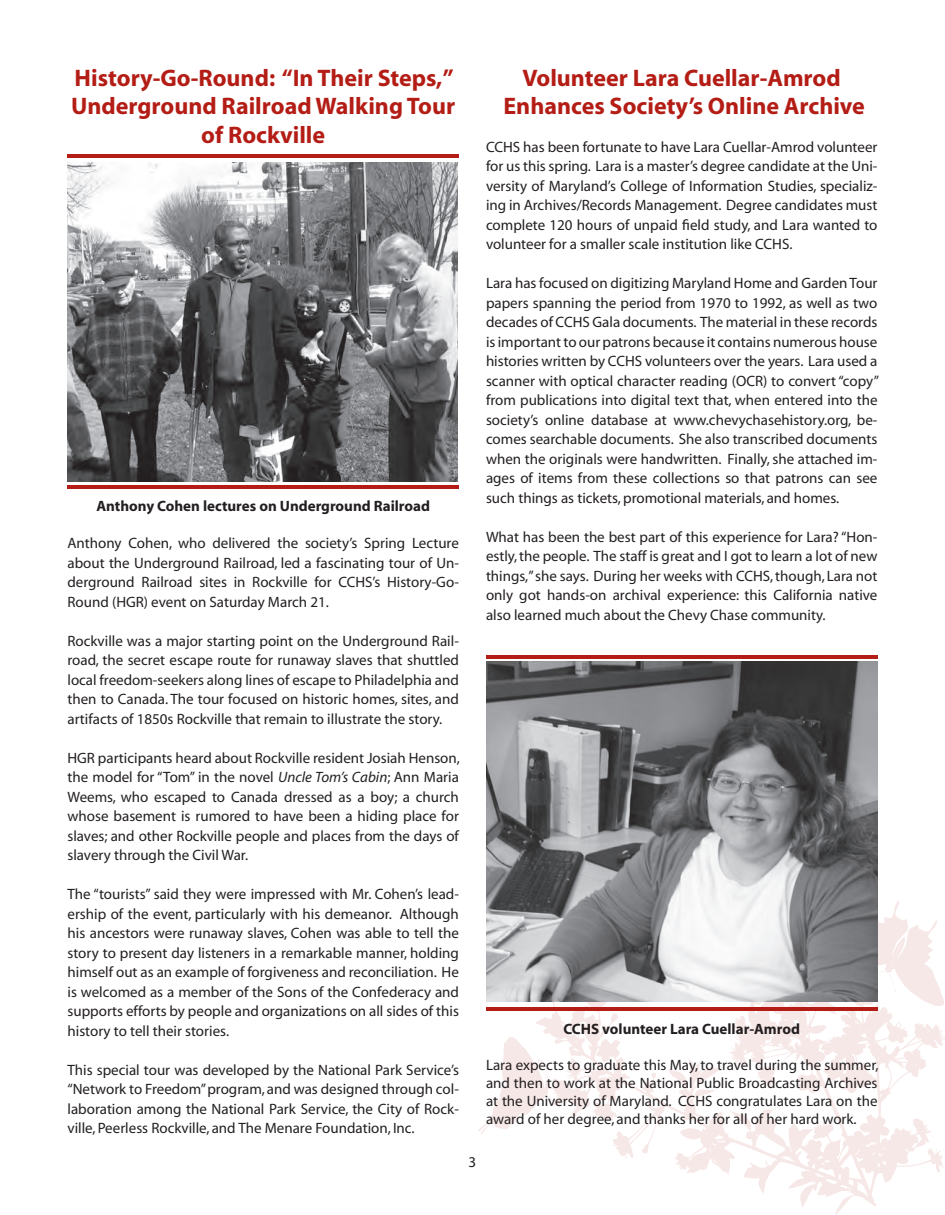
<style>
.page{position:relative;width:945px;height:1215px;background:#fff}
.page>*{position:absolute;margin:0;border:0;box-sizing:border-box;transform-origin:0 0}
.t1{font:700 24px/28.8px "Myriad";color:#b41d15;text-align:center}
.t2{font:15px/19.5px "Myriad";color:#231f20;text-align:justify}
.t3{font:700 15px "Myriad";color:#231f20}
.s1{font-style:italic}
</style>
<div class="page">
<svg style="left:535px;top:1002px;width:282px;height:205px"></svg>
<svg style="left:478px;top:1036px;width:81px;height:99px"></svg>
<svg style="left:817px;top:901px;width:128px;height:314px"></svg>
<hr style="left:68px;top:154px;width:391px;height:4px;background:#b41d15">
<hr style="left:486px;top:655px;width:392px;height:4px;background:#b41d15">
<hr style="left:486px;top:1007px;width:392px;height:3px;background:#b41d15">
<hr style="left:68px;top:485px;width:391px;height:4px;background:#b41d15">
<img style="left:68px;top:162px;width:390px;height:319px">
<img style="left:487px;top:662px;width:391px;height:340px">
<h1 class="t1" style="left:71px;top:64px;width:385px">History-Go-Round: “In Their Steps,”<br>Underground Railroad Walking Tour of Rockville</h1>
<p class="t3" style="left:96px;top:498px;width:335px">Anthony Cohen lectures on Underground Railroad</p>
<p class="t2" style="left:68px;top:534px;width:393px">Anthony Cohen, who delivered the society’s Spring Lecture about the Underground Railroad, led a fascinating tour of Un&shy;derground Railroad sites in Rockville for CCHS’s History-Go-Round (HGR) event on Saturday March 21.</p>
<p class="t2" style="left:68px;top:631px;width:393px">Rockville was a major starting point on the Underground Rail&shy;road, the secret escape route for runaway slaves that shuttled local freedom-seekers along lines of escape to Philadelphia and then to Canada. The tour focused on historic homes, sites, and artifacts of 1850s Rockville that remain to illustrate the story.</p>
<p class="t2" style="left:68px;top:748px;width:394px">HGR participants heard about Rockville resident Josiah Henson, the model for “Tom” in the novel <span class="s1">Uncle Tom’s Cabin</span>; Ann Maria Weems, who escaped to Canada dressed as a boy; a church whose basement is rumored to have been a hiding place for slaves; and other Rockville people and places from the days of slavery through the Civil War.</p>
<p class="t2" style="left:68px;top:885px;width:393px">The “tourists” said they were impressed with Mr. Cohen’s lead&shy;ership of the event, particularly with his demeanor. Although his ancestors were runaway slaves, Cohen was able to tell the story to present day listeners in a remarkable manner, holding himself out as an example of forgiveness and reconciliation. He is welcomed as a member of the Sons of the Confederacy and supports efforts by people and organizations on all sides of this history to tell their stories.</p>
<p class="t2" style="left:68px;top:1060px;width:393px">This special tour was developed by the National Park Service’s “Network to Freedom” program, and was designed through col&shy;laboration among the National Park Service, the City of Rock&shy;ville, Peerless Rockville, and The Menare Foundation, Inc.</p>
<p class="t2" style="left:469px;top:1153px;width:9px">3</p>
<h1 class="t1" style="left:503px;top:64px;width:363px">Volunteer Lara Cuellar-Amrod<br>Enhances Society’s Online Archive</h1>
<p class="t2" style="left:486px;top:138px;width:393px">CCHS has been fortunate to have Lara Cuellar-Amrod volunteer for us this spring. Lara is a master’s degree candidate at the Uni&shy;versity of Maryland’s College of Information Studies, specializ&shy;ing in Archives/Records Management. Degree candidates must complete 120 hours of unpaid field study, and Lara wanted to volunteer for a smaller scale institution like CCHS.</p>
<p class="t2" style="left:486px;top:274px;width:395px">Lara has focused on digitizing Maryland Home and Garden Tour papers spanning the period from 1970 to 1992, as well as two decades of CCHS Gala documents. The material in these records is important to our patrons because it contains numerous house histories written by CCHS volunteers over the years. Lara used a scanner with optical character reading (OCR) to convert “copy” from publications into digital text that, when entered into the society’s online database at www.chevychasehistory.org, be&shy;comes searchable documents. She also transcribed documents when the originals were handwritten. Finally, she attached im&shy;ages of items from these collections so that patrons can see such things as tickets, promotional materials, and homes.</p>
<p class="t2" style="left:486px;top:528px;width:393px">What has been the best part of this experience for Lara? “Hon&shy;estly, the people. The staff is great and I got to learn a lot of new things,” she says. During her weeks with CCHS, though, Lara not only got hands-on archival experience: this California native also learned much about the Chevy Chase community.</p>
<p class="t3" style="left:563px;top:1021px;width:238px">CCHS volunteer Lara Cuellar-Amrod</p>
<p class="t2" style="left:486px;top:1056px;width:394px;line-height:18px">Lara expects to graduate this May, to travel during the summer, and then to work at the National Public Broadcasting Archives at the University of Maryland. CCHS congratulates Lara on the award of her degree, and thanks her for all of her hard work.</p>
</div>
